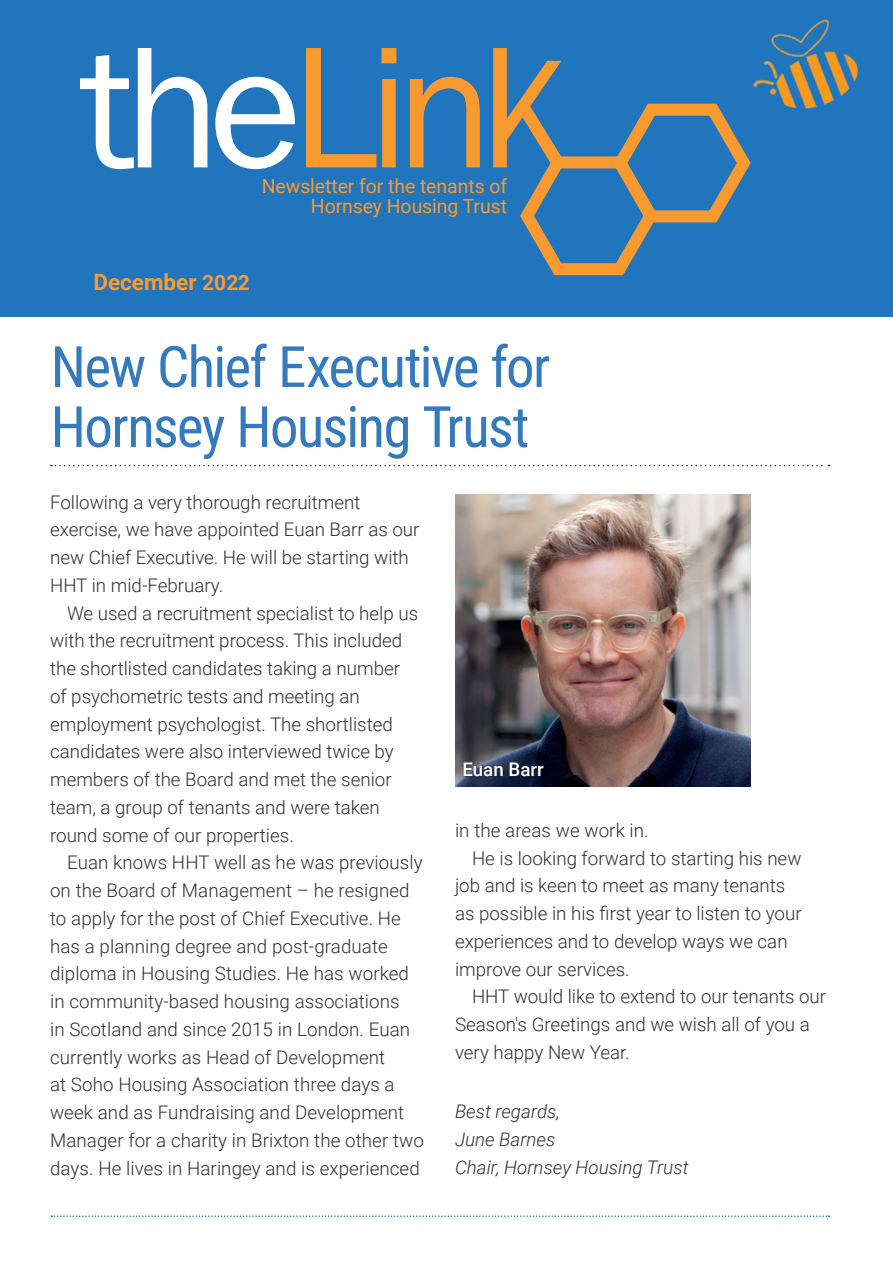
<style>
.page{position:relative;width:893px;height:1263px;background:#fff}
.page>*{position:absolute;margin:0;border:0;box-sizing:border-box;transform-origin:0 0}
._03_Header_42pt{font:57px/60px "Roboto Condensed";letter-spacing:-.03em;color:#367abe}
.t1{font:700 22.5px "Roboto";color:#f89a30}
.t2{font:19.5px/19.5px "Roboto";letter-spacing:-.005em;color:#f89a30;text-align:right}
._01_body_copy{font:300 18.75px/27.8px "Roboto";color:#312f30}
._01b_body_fullout{font:300 18.75px/27.8px "Roboto";color:#312f30}
._01b_body_fullout-2{font:italic 300 18.75px "Roboto";color:#312f30}
._02_Caption{font:500 18.75px "Roboto";color:#fff}
.s1{font-size:21px}
</style>
<div class="page">
<div style="left:0;top:0;width:893px;height:317px;background:#2175bc"></div>
<img style="left:758px;top:19px;width:100px;height:90px">
<svg style="left:306px;top:48px;width:452px;height:228px"></svg>
<svg style="left:80px;top:48px;width:215px;height:121px"></svg>
<img style="left:455px;top:494px;width:296px;height:293px">
<div style="left:463px;top:762px;width:83px;height:17px;background:#231f20;opacity:.75"></div>
<svg style="left:51px;top:1215px;width:778px;height:2px"></svg>
<svg style="left:51px;top:465px;width:778px;height:1px"></svg>
<p class="t2" style="left:262px;top:176px;width:247px">Newsletter for the tenants of<br>Hornsey Housing Trust</p>
<p class="t1" style="left:93px;top:267px;width:158px">December <span class="s1">2022</span></p>
<p class="_03_Header_42pt" style="left:51px;top:335px;width:501px">New Chief Executive for<br>Hornsey Housing Trust</p>
<p class="_01b_body_fullout" style="left:50px;top:487px;width:371px">Following a very thorough recruitment exercise, we have appointed Euan Barr as our new Chief Executive. He will be starting with HHT in mid-February.</p>
<p class="_01_body_copy" style="left:50px;top:598px;width:370px;text-indent:17px">We used a recruitment specialist to help us with the recruitment process. This included the shortlisted candidates taking a number of psychometric tests and meeting an employment psychologist. The shortlisted candidates were also interviewed twice by members of the Board and met the senior team, a group of tenants and were taken round some of our properties.</p>
<p class="_01_body_copy" style="left:50px;top:848px;width:375px;text-indent:17px">Euan knows HHT well as he was previously on the Board of Management – he resigned to apply for the post of Chief Executive. He has a planning degree and post-graduate diploma in Housing Studies. He has worked in community-based housing associations<br>in Scotland and since 2015 in London. Euan currently works as Head of Development<br>at Soho Housing Association three days a week and as Fundraising and Development Manager for a charity in Brixton the other two days. He lives in Haringey and is experienced</p>
<p class="_02_Caption" style="left:462px;top:756px;width:83px">Euan Barr</p>
<p class="_01_body_copy" style="left:455px;top:816px;width:195px">in the areas we work in.</p>
<p class="_01_body_copy" style="left:455px;top:843px;width:348px;text-indent:17px">He is looking forward to starting his new job and is keen to meet as many tenants as possible in his first year to listen to your experiences and to develop ways we can improve our services.</p>
<p class="_01_body_copy" style="left:455px;top:982px;width:373px;text-indent:17px">HHT would like to extend to our tenants our<br>Season's Greetings and we wish all of you a very happy New Year.</p>
<p class="_01b_body_fullout-2" style="left:455px;top:1099px;width:107px">Best regards,</p>
<p class="_01b_body_fullout-2" style="left:455px;top:1126px;width:102px">June Barnes</p>
<p class="_01b_body_fullout-2" style="left:455px;top:1154px;width:235px">Chair, Hornsey Housing Trust</p>
</div>
